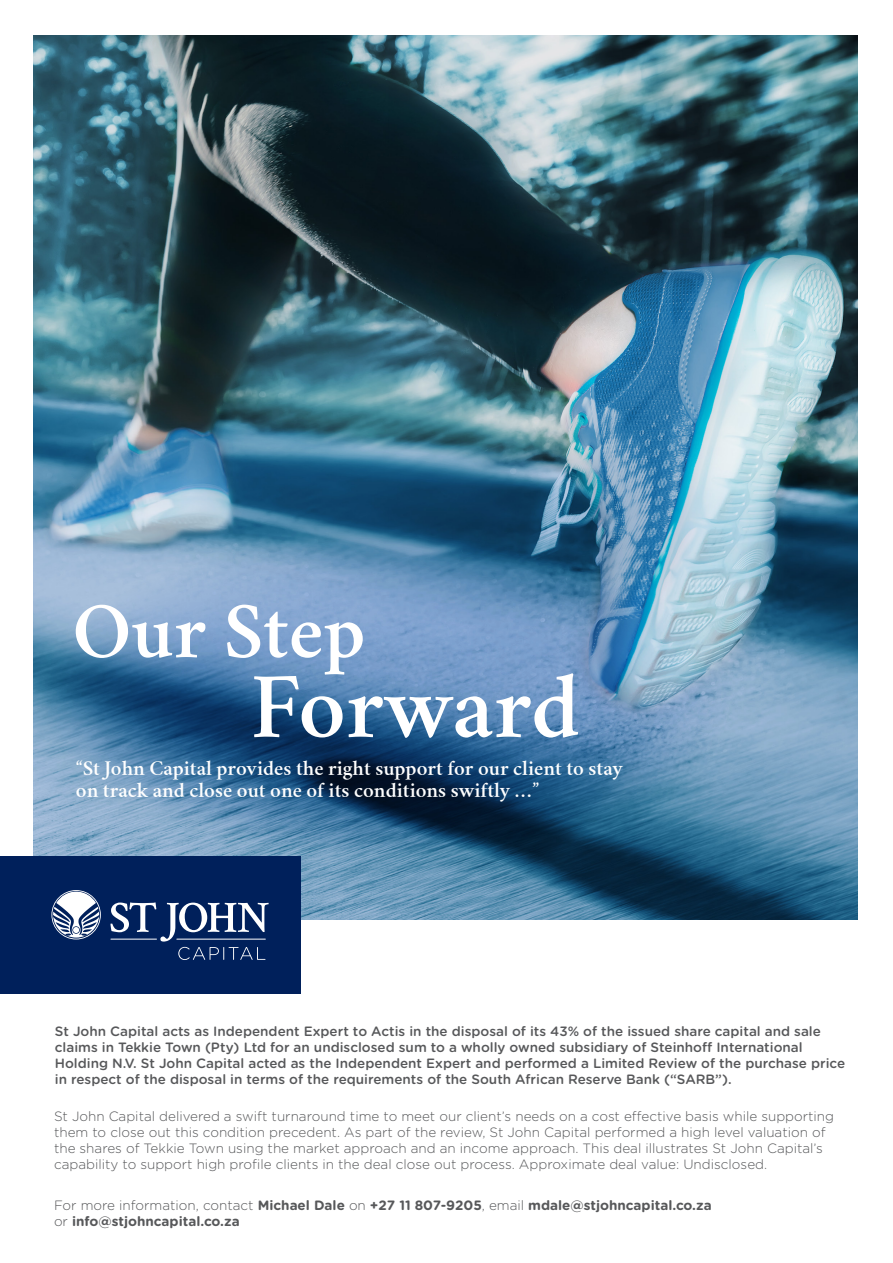
<style>
.page{position:relative;width:893px;height:1263px;background:#fff}
.page>*{position:absolute;margin:0;border:0;box-sizing:border-box;transform-origin:0 0}
.t1{font:600 82.35px "Crimson Text";letter-spacing:-.005em;color:#fff}
.t2{font:600 70.65px "Crimson Text";color:#fff}
.t3{font:600 18.6px/22.4px "Crimson Text";color:#fff}
.t4{font:300 13.5px/16.2px "Gotham Rounded";color:#57585a}
.t5{font:500 13.5px/16.2px "Gotham Rounded";color:#57585a}
.t6{font:700 13.5px/16.2px "Gotham Rounded";color:#57585a}
.s1{font-weight:300}
</style>
<div class="page">
<img style="left:33px;top:35px;width:825px;height:884px">
<div style="left:0;top:856px;width:301px;height:138px;background:#00205b"></div>
<svg style="left:178px;top:947px;width:87px;height:13px"></svg>
<svg style="left:110px;top:902px;width:159px;height:39px"></svg>
<hr style="left:111px;top:939px;width:45px;height:1px;background:#fff">
<hr style="left:177px;top:939px;width:88px;height:1px;background:#fff">
<svg style="left:51px;top:890px;width:50px;height:49px"></svg>
<svg style="left:41px;top:535px;width:693px;height:321px;background:#5783a9"></svg>
<p class="t2" style="left:72px;top:589px;width:295px">Our Step</p>
<p class="t1" style="left:250px;top:657px;width:331px">Forward</p>
<p class="t3" style="left:76px;top:757px;width:548px">“St John Capital provides the right support for our client to stay on track and close out one of its conditions swiftly …”</p>
<p class="t5" style="left:55px;top:1022px;width:792px">St John Capital acts as Independent Expert to Actis in the disposal of its 43% of the issued share capital and sale claims in Tekkie Town (Pty) Ltd for an undisclosed sum to a wholly owned subsidiary of Steinhoff International Holding N.V. St John Capital acted as the Independent Expert and performed a Limited Review of the purchase price in respect of the disposal in terms of the requirements of the South African Reserve Bank (“SARB”).</p>
<p class="t4" style="left:54px;top:1107px;width:782px">St John Capital delivered a swift turnaround time to meet our client’s needs on a cost effective basis while supporting them to close out this condition precedent. As part of the review, St John Capital performed a high level valuation of the shares of Tekkie Town using the market approach and an income approach. This deal illustrates St John Capital’s capability to support high profile clients in the deal close out process. Approximate deal value: Undisclosed.</p>
<p class="t6" style="left:54px;top:1196px;width:659px"><span class="s1">For more information, contact</span> Michael Dale <span class="s1">on</span> +27 11 807-9205<span class="s1">, email</span> mdale@stjohncapital.co.za <span class="s1">or</span> info@stjohncapital.co.za</p>
</div>
